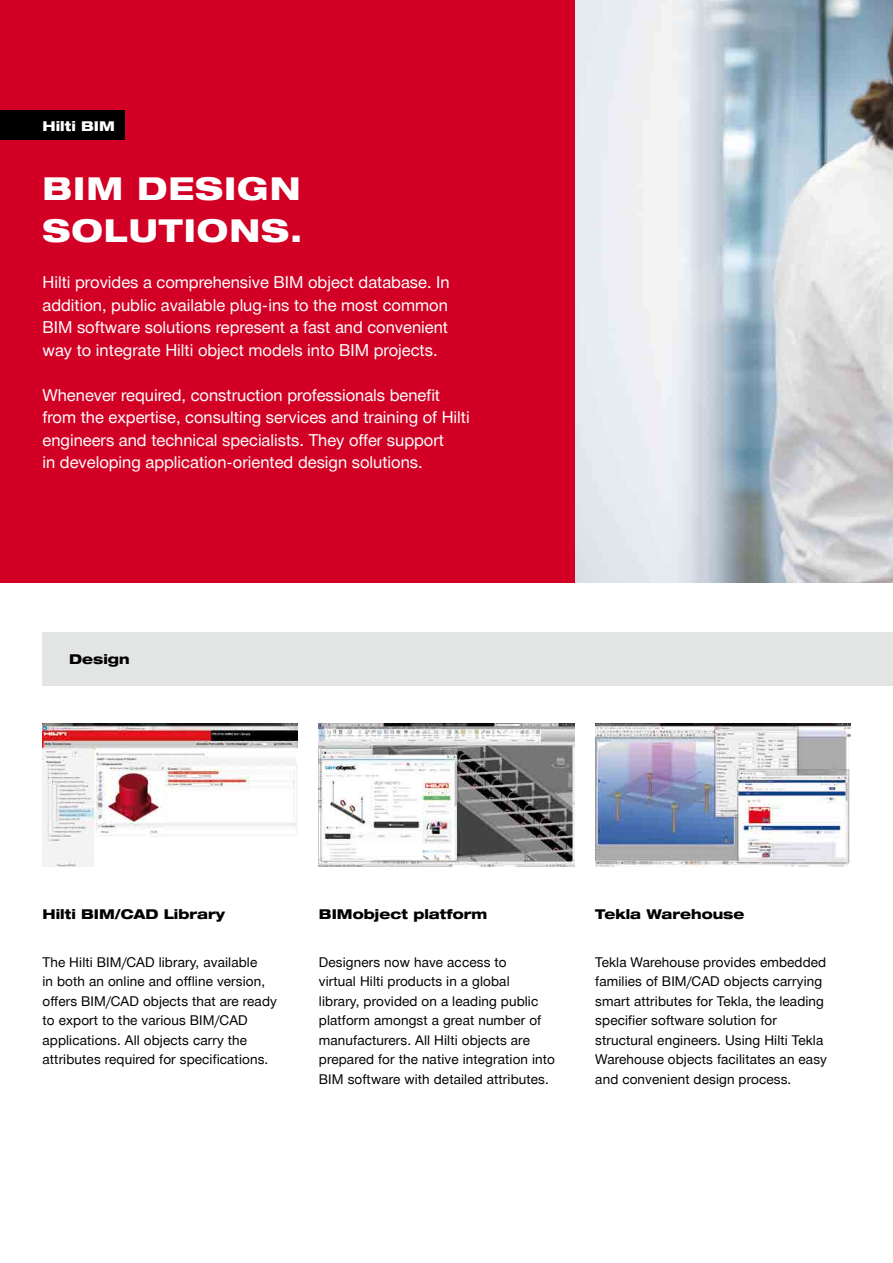
<style>
.page{position:relative;width:893px;height:1263px;background:#fff}
.page>*{position:absolute;margin:0;border:0;box-sizing:border-box;transform-origin:0 0}
.Heavy_Ext_22__White{font:800 expanded 31.5px/42px "Hilti";letter-spacing:.03em;color:#fff}
.Roman_11__White_Text{font:16.5px/22.5px "Hilti";color:#fff;text-align:justify}
.Roman_9__Black_Text{font:13.5px/19.5px "Hilti";letter-spacing:.01em;color:#000}
.Heavy_Ext_14__black{font:800 expanded 13.5px "Hilti";color:#000}
.Heavy_Ext_9__White_P{font:800 expanded 13.5px "Hilti";color:#fff}
</style>
<div class="page">
<img style="left:575px;top:0;width:318px;height:583px">
<div style="left:0;top:0;width:574px;height:583px;background:#d20024"></div>
<div style="left:43px;top:632px;width:850px;height:53px;background:#e3e4e4"></div>
<img style="left:43px;top:723px;width:255px;height:144px">
<img style="left:319px;top:723px;width:255px;height:144px">
<img style="left:595px;top:723px;width:255px;height:144px">
<div style="left:0;top:111px;width:124px;height:29px;background:#000"></div>
<p class="Heavy_Ext_9__White_P" style="left:43px;top:117px;width:74px">Hilti BIM</p>
<p class="Heavy_Ext_22__White" style="left:43px;top:168px;width:261px">BIM DESIGN<br>SOLUTIONS.</p>
<p class="Roman_11__White_Text" style="left:43px;top:271px;width:409px">Hilti provides a comprehensive BIM object database. In addition, public available plug-ins to the most common BIM software solutions represent a fast and convenient way to integrate Hilti object models into BIM projects.</p>
<p class="Roman_11__White_Text" style="left:43px;top:383px;width:429px;text-align:left">Whenever required, construction professionals benefit from the expertise, consulting services and training of Hilti engineers and technical specialists. They offer support<br>in developing application-oriented design solutions.</p>
<p class="Heavy_Ext_14__black" style="left:69px;top:650px;width:62px">Design</p>
<p class="Heavy_Ext_14__black" style="left:43px;top:905px;width:184px">Hilti BIM/CAD Library</p>
<p class="Roman_9__Black_Text" style="left:43px;top:952px;width:236px">The Hilti BIM/CAD library, available<br>in both an online and offline version, offers BIM/CAD objects that are ready to export to the various BIM/CAD applications. All objects carry the attributes required for specifications.</p>
<p class="Heavy_Ext_14__black" style="left:319px;top:905px;width:170px">BIMobject platform</p>
<p class="Roman_9__Black_Text" style="left:319px;top:952px;width:238px">Designers now have access to<br>virtual Hilti products in a global<br>library, provided on a leading public platform amongst a great number of manufacturers. All Hilti objects are prepared for the native integration into BIM software with detailed attributes.</p>
<p class="Heavy_Ext_14__black" style="left:595px;top:905px;width:151px">Tekla Warehouse</p>
<p class="Roman_9__Black_Text" style="left:595px;top:952px;width:233px">Tekla Warehouse provides embedded families of BIM/CAD objects carrying smart attributes for Tekla, the leading specifier software solution for structural engineers. Using Hilti Tekla Warehouse objects facilitates an easy and convenient design process.</p>
</div>
